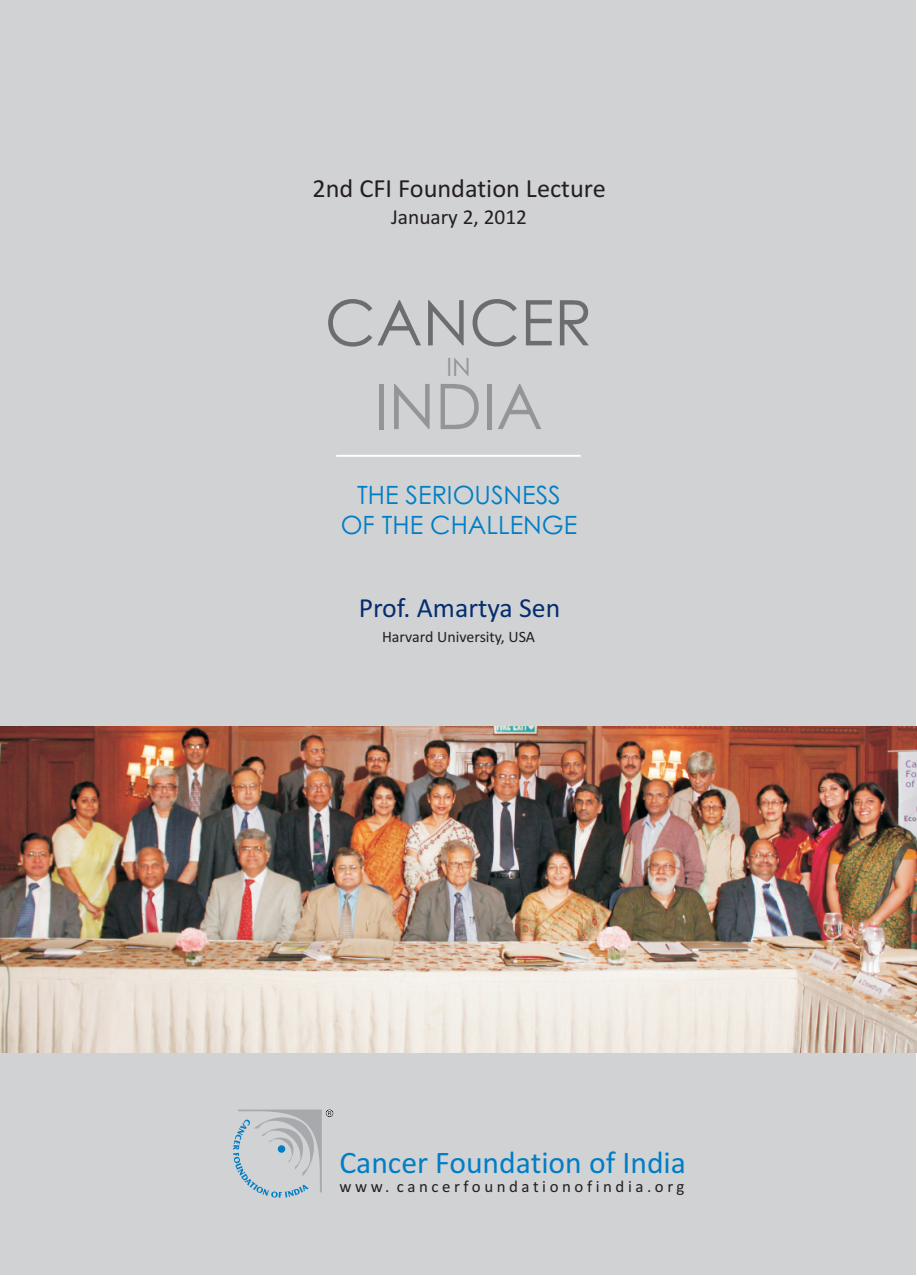
<style>
.page{position:relative;width:917px;height:1276px;background:#fff}
.page>*{position:absolute;margin:0;border:0;box-sizing:border-box;transform-origin:0 0}
.t1{font:63px "Century Gothic";color:#6c6d70}
.t2{font:63px "Century Gothic";color:#939598}
.t3{font:31.5px "Calibri";color:#007ec5}
.t4{font:27.68px "Calibri";color:#052d6f}
.t5{font:26.32px "Calibri";color:#231f20}
.t6{font:25.2px/29.9px "Century Gothic";color:#007ec5;text-align:center}
.t7{font:25.2px "Century Gothic";color:#939598}
.t8{font:21.38px "Calibri";color:#231f20}
.t9{font:16.88px "Calibri";letter-spacing:.21em;color:#231f20}
.t10{font:15.97px "Calibri";color:#231f20}
</style>
<div class="page">
<div style="left:1px;top:1px;width:914px;height:1274px;background:#d1d2d4"></div>
<hr style="left:336px;top:455px;width:244px;height:2px;background:#fff">
<img style="left:1px;top:727px;width:914px;height:325px">
<svg style="left:233px;top:1109px;width:100px;height:89px"></svg>
<h3 class="t5" style="left:312px;top:177px;width:295px">2nd CFI Foundation Lecture</h3>
<p class="t8" style="left:391px;top:208px;width:137px">January 2, 2012</p>
<h1 class="t1" style="left:325px;top:298px;width:269px">CANCER</h1>
<h3 class="t7" style="left:446px;top:357px;width:26px">IN</h3>
<h1 class="t2" style="left:374px;top:382px;width:170px">INDIA</h1>
<h3 class="t6" style="left:340px;top:482px;width:238px">THE SERIOUSNESS<br>OF THE CHALLENGE</h3>
<h3 class="t4" style="left:358px;top:596px;width:203px">Prof. Amartya Sen</h3>
<p class="t10" style="left:382px;top:630px;width:155px">Harvard University, USA</p>
<h2 class="t3" style="left:339px;top:1149px;width:348px">Cancer Foundation of India</h2>
<p class="t9" style="left:339px;top:1179px;width:346px">www. cancerfoundationofindia.org</p>
</div>
